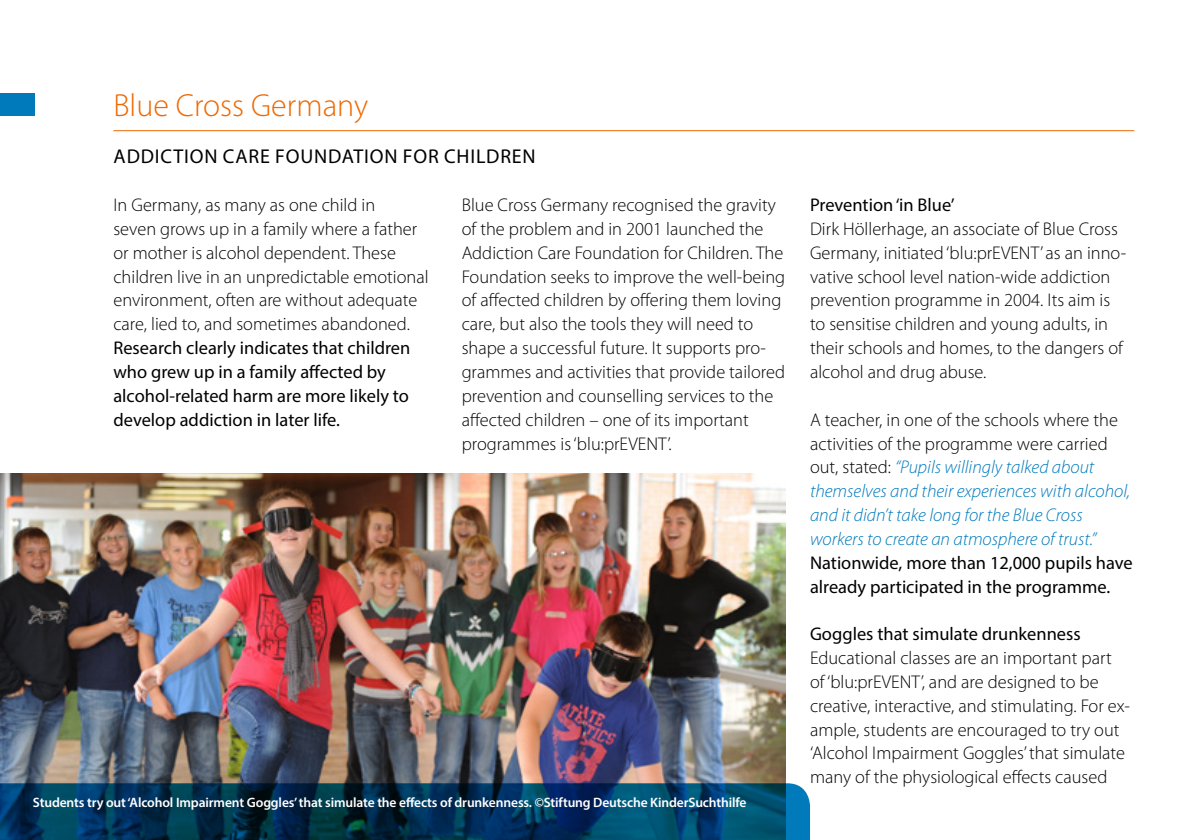
<style>
.page{position:relative;width:1191px;height:840px;background:#fff}
.page>*{position:absolute;margin:0;border:0;box-sizing:border-box;transform-origin:0 0}
.t1{font:300 32px "Myriad Pro";color:#ef6800}
.t2{font:20px "Myriad Pro";letter-spacing:.04em;color:#000}
.t3{font:300 18.4px/23.8px "Myriad Pro";color:#000}
.t4{font:18.4px/23.8px "Myriad Pro";color:#000}
.t5{font:italic 300 18.4px/23.8px "Myriad Pro";color:#007abb}
.t6{font:600 13.6px "Myriad Pro";letter-spacing:-.01em;color:#fff}
.s1{font-style:normal;color:#000}
</style>
<div class="page">
<div style="left:0;top:94px;width:34px;height:22px;background:#007abb"></div>
<img style="left:0;top:473px;width:786px;height:309px">
<hr style="left:113px;top:130px;width:1021px;height:1px;background:#ef6800">
<svg style="left:0;top:782px;width:810px;height:57px;background:#033a5b"></svg>
<h1 class="t1" style="left:113px;top:86px;width:256px">Blue Cross Germany</h1>
<p class="t2" style="left:114px;top:144px;width:25px">Addictio</p>
<p class="t2" style="left:204px;top:144px;width:136px">n Care Fou ndatio</p>
<p class="t2" style="left:384px;top:144px;width:153px">n for Chi ldren</p>
<p class="t3" style="left:113px;top:193px;width:317px">I n Germany, as many as one child in<br>seven grows up in a family where a father or mother is alcohol dependent. These children live in an unpredictable emotional environment, often are without adequate care, lied to, and sometimes abandoned.</p>
<p class="t4" style="left:113px;top:335px;width:298px">Research clearly indicates that children who grew up in a family affected by alcohol-related harm are more likely to develop addiction in later life.</p>
<p class="t3" style="left:462px;top:193px;width:325px">Blue Cross Germany recognised the gravity of the problem and in 2001 launched the Addiction Care Foundation for Children. The Foundation seeks to improve the well-being of affected children by offering them loving care, but also the tools they will need to shape a successful future. I t supports pro&shy;grammes and activities that provide tailored prevention and counselling services to the affected children – one of its important programmes is ‘blu:prEVENT’.</p>
<p class="t4" style="left:810px;top:193px;width:146px">Prevention ‘in Blue’</p>
<p class="t3" style="left:810px;top:216px;width:318px">Dirk Höllerhage, an associate of Blue Cross Germany, initiated ‘blu:prEVENT’ as an inno&shy;vative school level nation-wide addiction prevention programme in 2004. Its aim is to sensitise children and young adults, in their schools and homes, to the dangers of alcohol and drug abuse.</p>
<p class="t5" style="left:810px;top:407px;width:322px"><span class="s1">A teacher, in one of the schools where the activities of the programme were carried out, stated:</span> “Pupils willingly talked about themselves and their experiences with alcohol, and it didn’t take long for the Blue Cross workers to create an atmosphere of trust.”</p>
<p class="t4" style="left:810px;top:550px;width:324px">Nationwide, more than 12,000 pupils have already participated in the programme.</p>
<p class="t4" style="left:810px;top:621px;width:272px">Goggles that simulate drunkenness</p>
<p class="t3" style="left:810px;top:645px;width:321px">Educational classes are an important part of ‘blu:prEVENT’, and are designed to be creative, interactive, and stimulating. For ex&shy;ample, students are encouraged to try out ‘Alcohol I mpairment Goggles’ that simulate many of the physiological effects caused</p>
<p class="t6" style="left:33px;top:793px;width:715px">Students try out ‘Alcohol Impairment Goggles’ that simulate the effects of drunkenness. ©Stiftung Deutsche KinderSuchthilfe</p>
</div>
